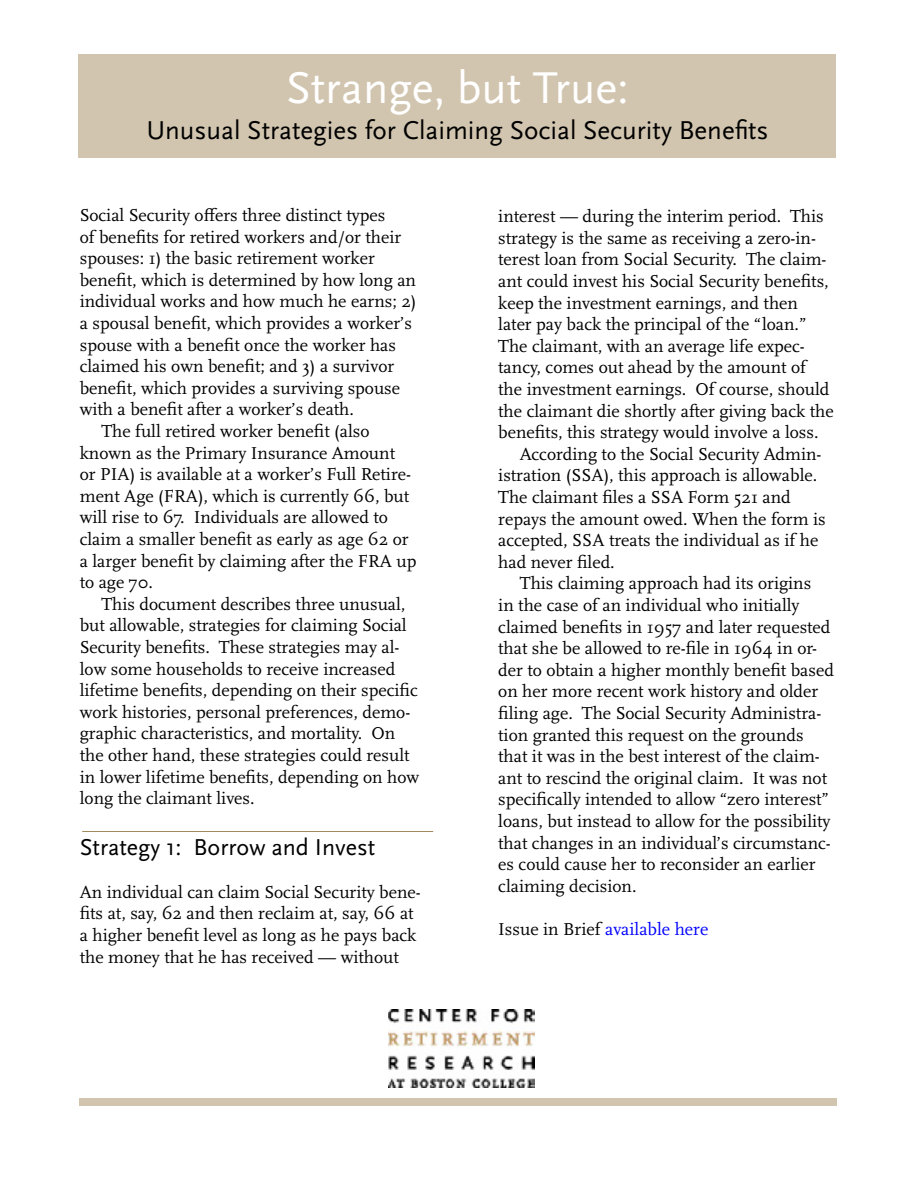
<style>
.page{position:relative;width:918px;height:1188px;background:#fff}
.page>*{position:absolute;margin:0;border:0;box-sizing:border-box;transform-origin:0 0}
.t1{font:46.5px "Scala Sans OT";color:#fff}
.t2{font:27px "Scala Sans OT";color:#000}
.t3{font:24px "Scala Sans OT";color:#000}
.t4{font:18px/21.6px "Scala OT";color:#000}
.t5{font:18px "Scala OT";color:#00f}
.s1{color:#000}
</style>
<div class="page">
<div style="left:78px;top:54px;width:758px;height:104px;background:#d1c5af"></div>
<div style="left:80px;top:1098px;width:757px;height:8px;background:#d1c5af"></div>
<img style="left:388px;top:1010px;width:147px;height:78px">
<hr style="left:82px;top:831px;width:351px;height:1px;background:#a28a5e">
<h1 class="t1" style="left:286px;top:63px;width:344px">Strange, but True:</h1>
<h2 class="t2" style="left:146px;top:116px;width:624px">Unusual Strategies for Claiming Social Security Benefits</h2>
<p class="t4" style="left:80px;top:205px;width:307px">Social Security offers three distinct types</p>
<p class="t4" style="left:80px;top:226px;width:323px">of benefits for retired workers and/or their</p>
<p class="t4" style="left:80px;top:248px;width:297px">spouses: 1) the basic retirement worker</p>
<p class="t4" style="left:80px;top:270px;width:338px">benefit, which is determined by how long an</p>
<p class="t4" style="left:80px;top:291px;width:338px">individual works and how much he earns; 2)</p>
<p class="t4" style="left:80px;top:313px;width:334px">a spousal benefit, which provides a worker’s</p>
<p class="t4" style="left:80px;top:334px;width:318px">spouse with a benefit once the worker has</p>
<p class="t4" style="left:80px;top:356px;width:316px">claimed his own benefit; and 3) a survivor</p>
<p class="t4" style="left:80px;top:378px;width:322px">benefit, which provides a surviving spouse</p>
<p class="t4" style="left:80px;top:399px;width:276px">with a benefit after a worker’s death.</p>
<p class="t4" style="left:101px;top:421px;width:270px">The full retired worker benefit (also</p>
<p class="t4" style="left:80px;top:442px;width:317px">known as the Primary Insurance Amount</p>
<p class="t4" style="left:80px;top:464px;width:333px">or PIA) is available at a worker’s Full Retire-</p>
<p class="t4" style="left:80px;top:486px;width:331px">ment Age (FRA), which is currently 66, but</p>
<p class="t4" style="left:80px;top:507px;width:310px">will rise to 67. Individuals are allowed to</p>
<p class="t4" style="left:80px;top:529px;width:330px">claim a smaller benefit as early as age 62 or</p>
<p class="t4" style="left:80px;top:550px;width:338px">a larger benefit by claiming after the FRA up</p>
<p class="t4" style="left:80px;top:572px;width:75px">to age 70.</p>
<p class="t4" style="left:101px;top:594px;width:306px">This document describes three unusual,</p>
<p class="t4" style="left:80px;top:615px;width:329px">but allowable, strategies for claiming Social</p>
<p class="t4" style="left:80px;top:637px;width:321px">Security benefits. These strategies may al-</p>
<p class="t4" style="left:80px;top:658px;width:317px">low some households to receive increased</p>
<p class="t4" style="left:80px;top:680px;width:340px">lifetime benefits, depending on their specific</p>
<p class="t4" style="left:80px;top:702px;width:332px">work histories, personal preferences, demo-</p>
<p class="t4" style="left:80px;top:723px;width:317px">graphic characteristics, and mortality. On</p>
<p class="t4" style="left:80px;top:745px;width:331px">the other hand, these strategies could result</p>
<p class="t4" style="left:80px;top:766px;width:341px">in lower lifetime benefits, depending on how</p>
<p class="t4" style="left:80px;top:788px;width:176px">long the claimant lives.</p>
<h3 class="t3" style="left:80px;top:834px;width:297px">Strategy 1: Borrow and Invest</h3>
<p class="t4" style="left:80px;top:882px;width:343px">An individual can claim Social Security bene&shy;fits at, say, 62 and then reclaim at, say, 66 at a higher benefit level as long as he pays back the money that he has received — without</p>
<p class="t4" style="left:498px;top:206px;width:327px">interest — during the interim period. This</p>
<p class="t4" style="left:498px;top:228px;width:319px">strategy is the same as receiving a zero-in-</p>
<p class="t4" style="left:498px;top:249px;width:330px">terest loan from Social Security. The claim-</p>
<p class="t4" style="left:498px;top:271px;width:332px">ant could invest his Social Security benefits,</p>
<p class="t4" style="left:498px;top:292px;width:301px">keep the investment earnings, and then</p>
<p class="t4" style="left:498px;top:314px;width:310px">later pay back the principal of the “loan.”</p>
<p class="t4" style="left:498px;top:336px;width:308px">The claimant, with an average life expec-</p>
<p class="t4" style="left:498px;top:357px;width:309px">tancy, comes out ahead by the amount of</p>
<p class="t4" style="left:498px;top:379px;width:333px">the investment earnings. Of course, should</p>
<p class="t4" style="left:498px;top:400px;width:337px">the claimant die shortly after giving back the</p>
<p class="t4" style="left:498px;top:422px;width:322px">benefits, this strategy would involve a loss.</p>
<p class="t4" style="left:520px;top:444px;width:303px">According to the Social Security Admin-</p>
<p class="t4" style="left:498px;top:465px;width:321px">istration (SSA), this approach is allowable.</p>
<p class="t4" style="left:498px;top:487px;width:294px">The claimant files a SSA Form 521 and</p>
<p class="t4" style="left:498px;top:508px;width:329px">repays the amount owed. When the form is</p>
<p class="t4" style="left:498px;top:530px;width:322px">accepted, SSA treats the individual as if he</p>
<p class="t4" style="left:498px;top:552px;width:118px">had never filed.</p>
<p class="t4" style="left:520px;top:573px;width:293px">This claiming approach had its origins</p>
<p class="t4" style="left:498px;top:595px;width:303px">in the case of an individual who initially</p>
<p class="t4" style="left:498px;top:616px;width:334px">claimed benefits in 1957 and later requested</p>
<p class="t4" style="left:498px;top:638px;width:320px">that she be allowed to re-file in 1964 in or-</p>
<p class="t4" style="left:498px;top:660px;width:337px">der to obtain a higher monthly benefit based</p>
<p class="t4" style="left:498px;top:681px;width:322px">on her more recent work history and older</p>
<p class="t4" style="left:498px;top:703px;width:325px">filing age. The Social Security Administra-</p>
<p class="t4" style="left:498px;top:724px;width:307px">tion granted this request on the grounds</p>
<p class="t4" style="left:498px;top:746px;width:323px">that it was in the best interest of the claim-</p>
<p class="t4" style="left:498px;top:768px;width:330px">ant to rescind the original claim. It was not</p>
<p class="t4" style="left:498px;top:789px;width:332px">specifically intended to allow “zero interest”</p>
<p class="t4" style="left:498px;top:811px;width:334px">loans, but instead to allow for the possibility</p>
<p class="t4" style="left:498px;top:832px;width:334px">that changes in an individual’s circumstanc-</p>
<p class="t4" style="left:498px;top:854px;width:319px">es could cause her to reconsider an earlier</p>
<p class="t4" style="left:498px;top:876px;width:140px">claiming decision.</p>
<p class="t5" style="left:498px;top:919px;width:212px"><span class="s1">Issue in Brief</span> available here</p>
</div>
